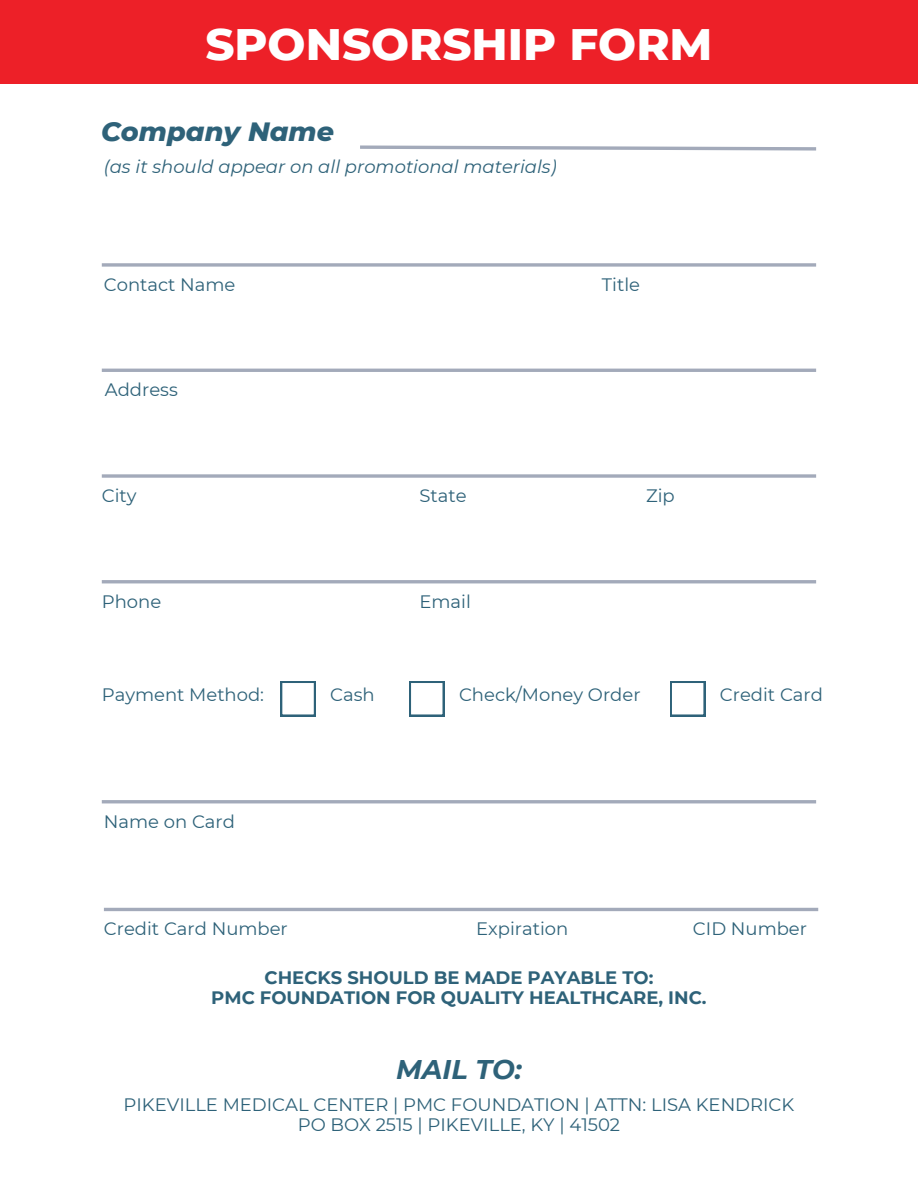
<style>
.page{position:relative;width:918px;height:1188px;background:#fff}
.page>*{position:absolute;margin:0;border:0;box-sizing:border-box;transform-origin:0 0}
.t1{font:800 45px "Montserrat";color:#fff}
.t2{font:italic 800 27px "Montserrat";color:#2e6279}
.t3{font:italic 700 27px "Montserrat";color:#2e6279}
.t4{font:18px/20.2px "Montserrat";color:#2e6279;text-align:center}
.t5{font:700 18px/20.2px "Montserrat";color:#2e6279;text-align:center}
.t6{font:italic 18px "Montserrat";color:#2e6279}
</style>
<div class="page">
<div style="left:0;top:0;width:918px;height:83px;background:#ed2028"></div>
<svg style="left:102px;top:263px;width:714px;height:4px;background:#b1b7c4"></svg>
<hr style="left:102px;top:369px;width:714px;height:3px;background:#a3aaba">
<svg style="left:102px;top:474px;width:714px;height:4px;background:#b1b7c4"></svg>
<hr style="left:102px;top:580px;width:714px;height:3px;background:#a3aaba">
<hr style="left:102px;top:800px;width:714px;height:3px;background:#a3aaba">
<svg style="left:360px;top:145px;width:457px;height:6px"></svg>
<svg style="left:281px;top:681px;width:34px;height:35px"></svg>
<svg style="left:409px;top:681px;width:35px;height:35px"></svg>
<svg style="left:670px;top:681px;width:35px;height:35px"></svg>
<hr style="left:104px;top:908px;width:714px;height:3px;background:#a3aaba">
<h1 class="t1" style="left:205px;top:16px;width:509px">SPONSORSHIP FORM</h1>
<p class="t2" style="left:101px;top:115px;width:234px">Company Name</p>
<p class="t6" style="left:104px;top:155px;width:454px">(as it should appear on all promotional materials)</p>
<p class="t4" style="left:104px;top:274px;width:133px">Contact Name</p>
<p class="t4" style="left:602px;top:274px;width:40px">Title</p>
<p class="t4" style="left:105px;top:380px;width:75px">Address</p>
<p class="t4" style="left:102px;top:485px;width:36px">City</p>
<p class="t4" style="left:419px;top:485px;width:49px">State</p>
<p class="t4" style="left:646px;top:485px;width:30px">Zip</p>
<p class="t4" style="left:102px;top:591px;width:61px">Phone</p>
<p class="t4" style="left:419px;top:591px;width:53px">Email</p>
<p class="t4" style="left:102px;top:685px;width:164px">Payment Method:</p>
<p class="t4" style="left:330px;top:685px;width:46px">Cash</p>
<p class="t4" style="left:459px;top:685px;width:183px">Check/Money Order</p>
<p class="t4" style="left:720px;top:685px;width:105px">Credit Card</p>
<p class="t4" style="left:104px;top:811px;width:133px">Name on Card</p>
<p class="t4" style="left:104px;top:919px;width:185px">Credit Card Number</p>
<p class="t4" style="left:476px;top:919px;width:94px">Expiration</p>
<p class="t4" style="left:693px;top:919px;width:116px">CID Number</p>
<p class="t5" style="left:211px;top:968px;width:497px">CHECKS SHOULD BE MADE PAYABLE TO:<br>PMC FOUNDATION FOR QUALITY HEALTHCARE, INC.</p>
<h3 class="t3" style="left:396px;top:1053px;width:127px">MAIL TO:</h3>
<p class="t4" style="left:124px;top:1095px;width:672px">PIKEVILLE MEDICAL CENTER | PMC FOUNDATION | ATTN: LISA KENDRICK<br>PO BOX 2515 | PIKEVILLE, KY | 41502</p>
</div>
